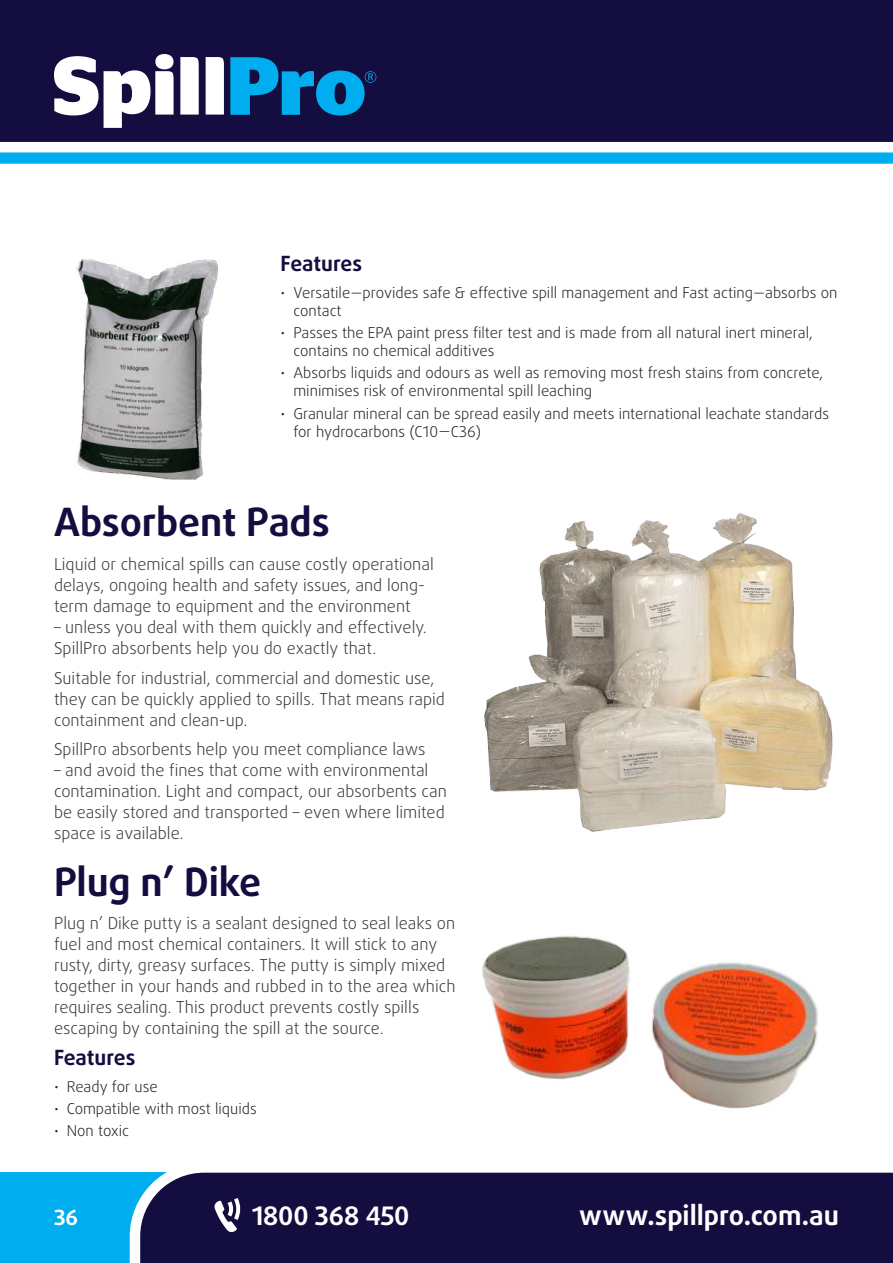
<style>
.page{position:relative;width:893px;height:1263px;background:#fff}
.page>*{position:absolute;margin:0;border:0;box-sizing:border-box;transform-origin:0 0}
.t1{font:700 39px "Daxline Pro";letter-spacing:-.005em;color:#140d40}
.t2{font:700 27px "Daxline Pro";color:#fff}
.t3{font:700 25.5px "Daxline Pro";letter-spacing:-.005em;color:#fff}
.t4{font:700 21px "Daxline Pro";letter-spacing:-.005em;color:#140d40}
.t5{font:700 21px "Daxline Pro";color:#fff}
.t6{font:300 16.5px/21px "Daxline Pro";color:#383839}
.t7{font:300 15px/18px "Daxline Pro";color:#231f20}
</style>
<div class="page">
<div style="left:0;top:1173px;width:705px;height:90px;background:#00aeef"></div>
<div style="left:124px;top:1172px;width:769px;height:91px;background:#140d40"></div>
<svg style="left:0;top:158px;width:893px;height:6px;background:#0bb1ef"></svg>
<svg style="left:0;top:0;width:893px;height:158px;background:#252655"></svg>
<svg style="left:213px;top:1198px;width:28px;height:37px"></svg>
<svg style="left:230px;top:57px;width:146px;height:59px;background:#09609b"></svg>
<svg style="left:54px;top:54px;width:120px;height:74px"></svg>
<svg style="left:180px;top:57px;width:19px;height:58px"></svg>
<svg style="left:206px;top:57px;width:18px;height:58px"></svg>
<img style="left:76px;top:259px;width:142px;height:220px">
<img style="left:484px;top:513px;width:349px;height:319px">
<img style="left:482px;top:936px;width:336px;height:173px">
<p class="t4" style="left:281px;top:250px;width:83px">Features</p>
<p class="t7" style="left:293px;top:284px;width:545px;text-indent:-13px">• Versatile—provides safe &amp; effective spill management and Fast acting—absorbs on contact</p>
<p class="t7" style="left:293px;top:324px;width:521px;text-indent:-13px">• Passes the EPA paint press filter test and is made from all natural inert mineral, contains no chemical additives</p>
<p class="t7" style="left:293px;top:364px;width:531px;text-indent:-13px">• Absorbs liquids and odours as well as removing most fresh stains from concrete, minimises risk of environmental spill leaching</p>
<p class="t7" style="left:293px;top:404px;width:537px;text-indent:-13px">• Granular mineral can be spread easily and meets international leachate standards for hydrocarbons (C10—C36)</p>
<h1 class="t1" style="left:54px;top:496px;width:277px">Absorbent Pads</h1>
<p class="t6" style="left:54px;top:554px;width:381px">Liquid or chemical spills can cause costly operational delays, ongoing health and safety issues, and long&shy;term damage to equipment and the environment</p>
<p class="t6" style="left:54px;top:617px;width:374px">– unless you deal with them quickly and effectively.<br>SpillPro absorbents help you do exactly that.</p>
<p class="t6" style="left:54px;top:667px;width:392px">Suitable for industrial, commercial and domestic use, they can be quickly applied to spills. That means rapid containment and clean-up.</p>
<p class="t6" style="left:54px;top:739px;width:373px">SpillPro absorbents help you meet compliance laws</p>
<p class="t6" style="left:54px;top:760px;width:394px">– and avoid the fines that come with environmental contamination. Light and compact, our absorbents can be easily stored and transported – even where limited space is available.</p>
<h1 class="t1" style="left:54px;top:856px;width:209px">Plug n’ Dike</h1>
<p class="t6" style="left:54px;top:913px;width:403px">Plug n’ Dike putty is a sealant designed to seal leaks on fuel and most chemical containers. It will stick to any rusty, dirty, greasy surfaces. The putty is simply mixed together in your hands and rubbed in to the area which requires sealing. This product prevents costly spills escaping by containing the spill at the source.</p>
<p class="t4" style="left:54px;top:1044px;width:83px">Features</p>
<p class="t7" style="left:54px;top:1078px;width:105px">• Ready for use</p>
<p class="t7" style="left:54px;top:1100px;width:204px">• Compatible with most liquids</p>
<p class="t7" style="left:54px;top:1122px;width:77px">• Non toxic</p>
<p class="t5" style="left:54px;top:1204px;width:26px">36</p>
<h3 class="t3" style="left:252px;top:1199px;width:159px">1800 368 450</h3>
<h2 class="t2" style="left:579px;top:1198px;width:261px">www.spillpro.com.au</h2>
</div>
